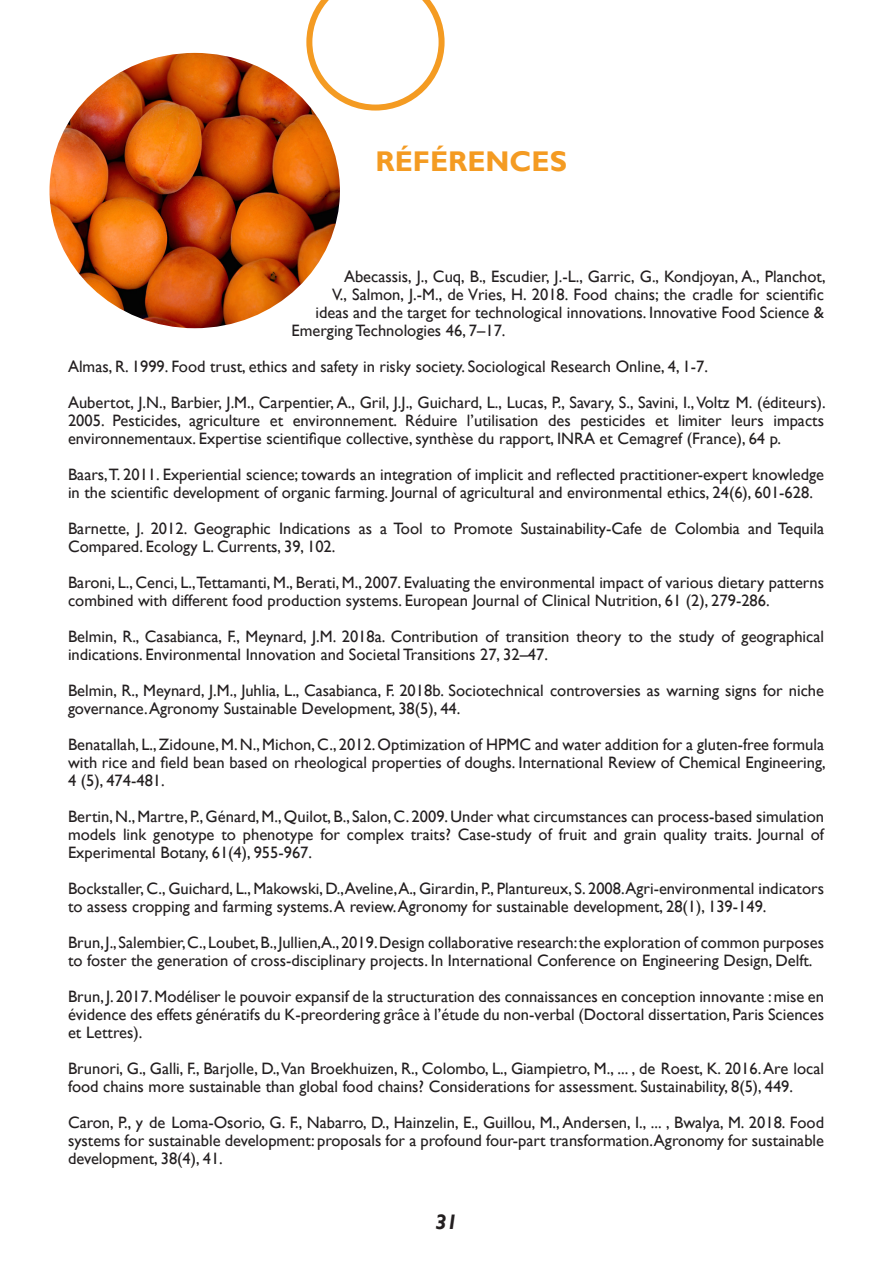
<style>
.page{position:relative;width:893px;height:1263px;background:#fff}
.page>*{position:absolute;margin:0;border:0;box-sizing:border-box;transform-origin:0 0}
.t1{font:700 28.5px "Gill Sans";color:#f49b22}
.t2{font:italic 700 21px "Gill Sans";color:#231f20}
.t3{font:16.5px/18px "Gill Sans";color:#231f20}
</style>
<div class="page">
<svg style="left:306px;top:0;width:139px;height:111px"></svg>
<img style="left:50px;top:53px;width:290px;height:275px">
<p class="t1" style="left:375px;top:144px;width:193px">RÉFÉRENCES</p>
<p class="t3" style="left:344px;top:267px;width:483px">Abecassis, J., Cuq, B., Escudier, J.-L., Garric, G., Kondjoyan, A., Planchot,</p>
<p class="t3" style="left:332px;top:285px;width:493px">V., Salmon, J.-M., de Vries, H. 2018. Food chains; the cradle for scientific</p>
<p class="t3" style="left:316px;top:303px;width:510px">ideas and the target for technological innovations. Innovative Food Science &amp;</p>
<p class="t3" style="left:292px;top:321px;width:215px">Emerging Technologies 46, 7–17.</p>
<p class="t3" style="left:68px;top:357px;width:641px">Almas, R. 1999. Food trust, ethics and safety in risky society. Sociological Research Online, 4, 1-7.</p>
<p class="t3" style="left:68px;top:393px;width:759px;text-align:justify">Aubertot, J.N., Barbier, J.M., Carpentier, A., Gril, J.J., Guichard, L., Lucas, P., Savary, S., Savini, I., Voltz M. (éditeurs).<br>2005. Pesticides, agriculture et environnement. Réduire l’utilisation des pesticides et limiter leurs impacts environnementaux. Expertise scientifique collective, synthèse du rapport, INRA et Cemagref (France), 64 p.</p>
<p class="t3" style="left:68px;top:465px;width:758px">Baars,T. 2011. Experiential science; towards an integration of implicit and reflected practitioner-expert knowledge in the scientific development of organic farming. Journal of agricultural and environmental ethics, 24(6), 601-628.</p>
<p class="t3" style="left:68px;top:519px;width:758px">Barnette, J. 2012. Geographic Indications as a Tool to Promote Sustainability-Cafe de Colombia and Tequila<br>Compared. Ecology L. Currents, 39, 102.</p>
<p class="t3" style="left:68px;top:573px;width:758px">Baroni, L., Cenci, L.,Tettamanti, M., Berati, M., 2007. Evaluating the environmental impact of various dietary patterns combined with different food production systems. European Journal of Clinical Nutrition, 61 (2), 279-286.</p>
<p class="t3" style="left:68px;top:627px;width:758px">Belmin, R., Casabianca, F., Meynard, J.M. 2018a. Contribution of transition theory to the study of geographical indications. Environmental Innovation and Societal Transitions 27, 32–47.</p>
<p class="t3" style="left:68px;top:681px;width:757px">Belmin, R., Meynard, J.M., Juhlia, L., Casabianca, F. 2018b. Sociotechnical controversies as warning signs for niche governance. Agronomy Sustainable Development, 38(5), 44.</p>
<p class="t3" style="left:68px;top:735px;width:759px;text-align:justify">Benatallah, L., Zidoune, M. N., Michon, C., 2012. Optimization of HPMC and water addition for a gluten-free formula with rice and field bean based on rheological properties of doughs. International Review of Chemical Engineering, 4 (5), 474-481.</p>
<p class="t3" style="left:68px;top:807px;width:758px;text-align:justify">Bertin, N., Martre, P., Génard, M., Quilot, B., Salon, C. 2009. Under what circumstances can process-based simulation models link genotype to phenotype for complex traits? Case-study of fruit and grain quality traits. Journal of Experimental Botany, 61(4), 955-967.</p>
<p class="t3" style="left:68px;top:879px;width:758px">Bockstaller, C., Guichard, L., Makowski, D.,Aveline,A., Girardin, P., Plantureux, S. 2008.Agri-environmental indicators to assess cropping and farming systems. A review. Agronomy for sustainable development, 28(1), 139-149.</p>
<p class="t3" style="left:68px;top:933px;width:758px">Brun, J., Salembier, C., Loubet, B., Jullien,A., 2019. Design collaborative research: the exploration of common purposes to foster the generation of cross-disciplinary projects. In International Conference on Engineering Design, Delft.</p>
<p class="t3" style="left:68px;top:987px;width:758px;text-align:justify">Brun, J. 2017. Modéliser le pouvoir expansif de la structuration des connaissances en conception innovante : mise en évidence des effets génératifs du K-preordering grâce à l’étude du non-verbal (Doctoral dissertation, Paris Sciences et Lettres).</p>
<p class="t3" style="left:68px;top:1059px;width:758px">Brunori, G., Galli, F., Barjolle, D., Van Broekhuizen, R., Colombo, L., Giampietro, M., ... , de Roest, K. 2016. Are local food chains more sustainable than global food chains? Considerations for assessment. Sustainability, 8(5), 449.</p>
<p class="t3" style="left:68px;top:1113px;width:758px;text-align:justify">Caron, P., y de Loma-Osorio, G. F., Nabarro, D., Hainzelin, E., Guillou, M., Andersen, I., ... , Bwalya, M. 2018. Food systems for sustainable development: proposals for a profound four-part transformation.Agronomy for sustainable development, 38(4), 41.</p>
<p class="t2" style="left:435px;top:1209px;width:24px">31</p>
</div>
